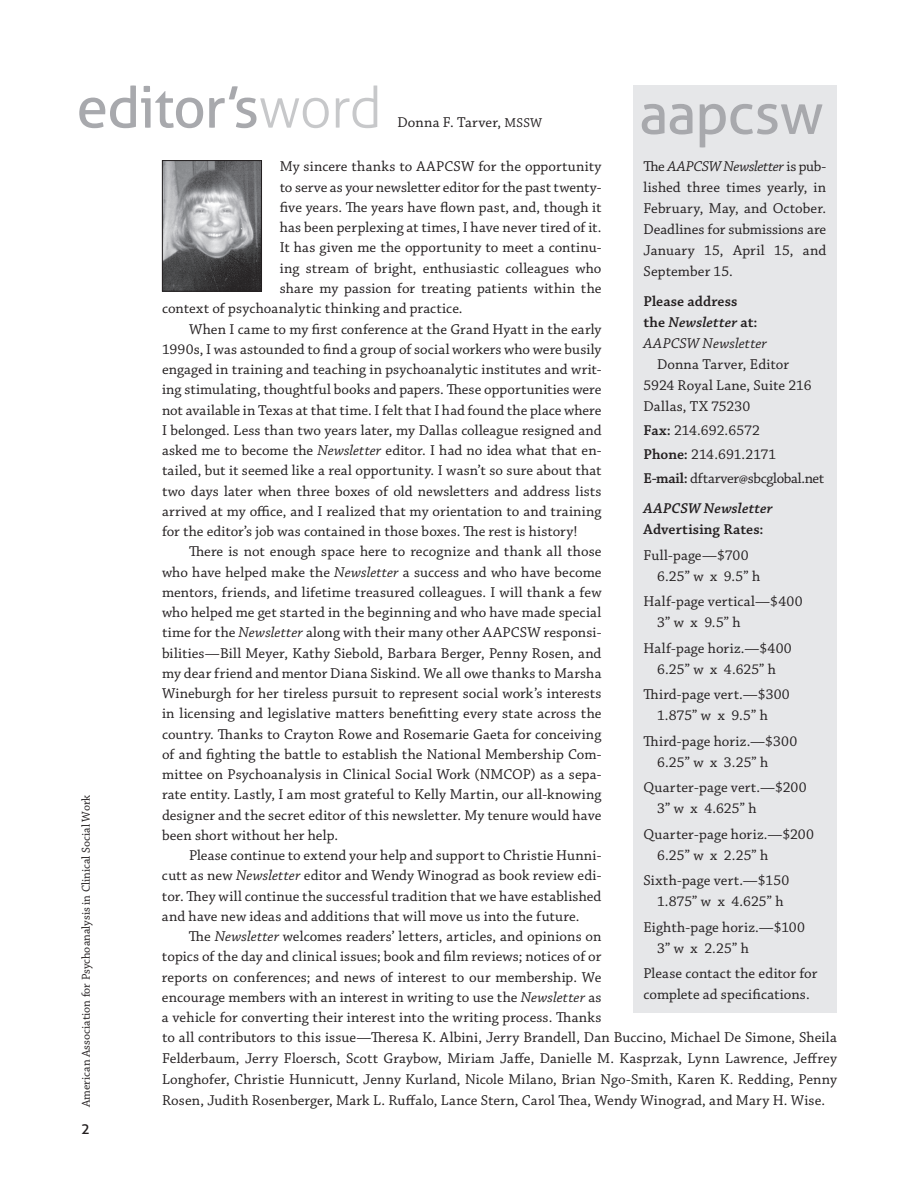
<style>
.page{position:relative;width:918px;height:1188px;background:#fff}
.page>*{position:absolute;margin:0;border:0;box-sizing:border-box;transform-origin:0 0}
.t1{font:57px "Aller";letter-spacing:-.02em;color:#a8a9ad}
.t2{font:15px/21px "Chaparral Pro";letter-spacing:.005em;color:#231f20}
.t3{font:600 15px/21px "Chaparral Pro";letter-spacing:.005em;color:#231f20}
.t4{font:italic 600 15px "Chaparral Pro";letter-spacing:.01em;color:#231f20}
.t5{font:15px "Aller";color:#231f20}
.t6{font:12px "Chaparral Pro";color:#231f20}
.s1{font-weight:300;color:#c7c8ca}
.s2{font-size:13.5px}
.s3{font-style:italic}
.s4{font-weight:400;font-style:italic}
.s5{font-weight:600}
</style>
<div class="page">
<img style="left:164px;top:162px;width:96px;height:128px">
<div style="left:162px;top:160px;width:100px;height:132px;border:1px solid #231f20"></div>
<div style="left:633px;top:86px;width:204px;height:927px;background:#e6e7e9"></div>
<h1 class="t1" style="left:76px;top:73px;width:307px">editor’s<span class="s1">word</span></h1>
<h1 class="t1" style="left:639px;top:79px;width:186px">aapcsw</h1>
<p class="t2" style="left:398px;top:113px;width:146px">Donna F. Tarver, <span class="s2">MSSW</span></p>
<p class="t2" style="left:280px;top:157px;width:323px">My sincere thanks to AAPCSW for the opportunity</p>
<p class="t2" style="left:280px;top:177px;width:323px">to serve as your newsletter editor for the past twenty-</p>
<p class="t2" style="left:280px;top:197px;width:323px">five years. The years have flown past, and, though it</p>
<p class="t2" style="left:280px;top:217px;width:323px">has been perplexing at times, I have never tired of it.</p>
<p class="t2" style="left:280px;top:238px;width:323px">It has given me the opportunity to meet a continu-</p>
<p class="t2" style="left:280px;top:258px;width:323px">ing stream of bright, enthusiastic colleagues who</p>
<p class="t2" style="left:280px;top:278px;width:323px">share my passion for treating patients within the</p>
<p class="t2" style="left:162px;top:299px;width:302px">context of psychoanalytic thinking and practice.</p>
<p class="t2" style="left:189px;top:319px;width:414px">When I came to my first conference at the Grand Hyatt in the early</p>
<p class="t2" style="left:162px;top:339px;width:441px">1990s, I was astounded to find a group of social workers who were busily</p>
<p class="t2" style="left:162px;top:360px;width:441px">engaged in training and teaching in psychoanalytic institutes and writ-</p>
<p class="t2" style="left:162px;top:380px;width:441px">ing stimulating, thoughtful books and papers. These opportunities were</p>
<p class="t2" style="left:162px;top:400px;width:441px">not available in Texas at that time. I felt that I had found the place where</p>
<p class="t2" style="left:162px;top:420px;width:441px">I belonged. Less than two years later, my Dallas colleague resigned and</p>
<p class="t2" style="left:162px;top:441px;width:441px">asked me to become the <span class="s3">Newsletter</span> editor. I had no idea what that en-</p>
<p class="t2" style="left:162px;top:461px;width:441px">tailed, but it seemed like a real opportunity. I wasn’t so sure about that</p>
<p class="t2" style="left:162px;top:481px;width:441px">two days later when three boxes of old newsletters and address lists</p>
<p class="t2" style="left:162px;top:501px;width:441px">arrived at my office, and I realized that my orientation to and training</p>
<p class="t2" style="left:162px;top:522px;width:417px">for the editor’s job was contained in those boxes. The rest is history!</p>
<p class="t2" style="left:189px;top:542px;width:414px">There is not enough space here to recognize and thank all those</p>
<p class="t2" style="left:162px;top:562px;width:441px">who have helped make the <span class="s3">Newsletter</span> a success and who have become</p>
<p class="t2" style="left:162px;top:582px;width:441px">mentors, friends, and lifetime treasured colleagues. I will thank a few</p>
<p class="t2" style="left:162px;top:603px;width:441px">who helped me get started in the beginning and who have made special</p>
<p class="t2" style="left:162px;top:623px;width:441px">time for the <span class="s3">Newsletter</span> along with their many other AAPCSW responsi-</p>
<p class="t2" style="left:162px;top:643px;width:441px">bilities—Bill Meyer, Kathy Siebold, Barbara Berger, Penny Rosen, and</p>
<p class="t2" style="left:162px;top:663px;width:441px">my dear friend and mentor Diana Siskind. We all owe thanks to Marsha</p>
<p class="t2" style="left:162px;top:684px;width:441px">Wineburgh for her tireless pursuit to represent social work’s interests</p>
<p class="t2" style="left:162px;top:704px;width:441px">in licensing and legislative matters benefitting every state across the</p>
<p class="t2" style="left:162px;top:724px;width:441px">country. Thanks to Crayton Rowe and Rosemarie Gaeta for conceiving</p>
<p class="t2" style="left:162px;top:744px;width:441px">of and fighting the battle to establish the National Membership Com-</p>
<p class="t2" style="left:162px;top:765px;width:441px">mittee on Psychoanalysis in Clinical Social Work (NMCOP) as a sepa-</p>
<p class="t2" style="left:162px;top:785px;width:441px">rate entity. Lastly, I am most grateful to Kelly Martin, our all-knowing</p>
<p class="t2" style="left:162px;top:805px;width:441px">designer and the secret editor of this newsletter. My tenure would have</p>
<p class="t2" style="left:162px;top:825px;width:178px">been short without her help.</p>
<p class="t2" style="left:189px;top:846px;width:414px">Please continue to extend your help and support to Christie Hunni-</p>
<p class="t2" style="left:162px;top:866px;width:441px">cutt as new <span class="s3">Newsletter</span> editor and Wendy Winograd as book review edi-</p>
<p class="t2" style="left:162px;top:886px;width:441px">tor. They will continue the successful tradition that we have established</p>
<p class="t2" style="left:162px;top:906px;width:419px">and have new ideas and additions that will move us into the future.</p>
<p class="t2" style="left:189px;top:927px;width:414px">The <span class="s3">Newsletter</span> welcomes readers’ letters, articles, and opinions on</p>
<p class="t2" style="left:162px;top:947px;width:441px">topics of the day and clinical issues; book and film reviews; notices of or</p>
<p class="t2" style="left:162px;top:967px;width:441px">reports on conferences; and news of interest to our membership. We</p>
<p class="t2" style="left:162px;top:987px;width:441px">encourage members with an interest in writing to use the <span class="s3">Newsletter</span> as</p>
<p class="t2" style="left:162px;top:1008px;width:441px">a vehicle for converting their interest into the writing process. Thanks</p>
<p class="t2" style="left:644px;top:157px;width:184px;text-align:justify">The <span class="s3">AAPCSW Newsletter</span> is pub&shy;lished three times yearly, in February, May, and October.<br>Deadlines for submissions are January 15, April 15, and September 15.</p>
<p class="t3" style="left:644px;top:292px;width:125px">Please address<br>the <span class="s3">Newsletter</span> at:<br><span class="s4">AAPCSW Newsletter</span></p>
<p class="t2" style="left:644px;top:355px;width:170px;text-indent:14px">Donna Tarver, Editor<br>5924 Royal Lane, Suite 216<br>Dallas, TX 75230</p>
<p class="t2" style="left:644px;top:419px;width:182px;line-height:24px"><span class="s5">Fax:</span> 214.692.6572<br><span class="s5">Phone:</span> 214.691.2171<br><span class="s5">E-mail:</span> dftarver@sbcglobal.net</p>
<p class="t4" style="left:644px;top:500px;width:131px">AAPCSW Newsletter</p>
<p class="t3" style="left:644px;top:520px;width:122px">Advertising Rates:</p>
<p class="t2" style="left:657px;top:545px;width:105px;text-indent:-14px">Full-page—$700<br>6.25” w x 9.5” h</p>
<p class="t2" style="left:657px;top:592px;width:147px;text-indent:-14px">Half-page vertical—$400<br>3” w x 9.5” h</p>
<p class="t2" style="left:644px;top:638px;width:150px;text-align:center">Half-page horiz.—$400<br>6.25” w x 4.625” h</p>
<p class="t2" style="left:644px;top:685px;width:148px;text-align:center">Third-page vert.—$300<br>1.875” w x 9.5” h</p>
<p class="t2" style="left:657px;top:731px;width:142px;text-indent:-14px">Third-page horiz.—$300<br>6.25” w x 3.25” h</p>
<p class="t2" style="left:657px;top:778px;width:151px;text-indent:-14px">Quarter-page vert.—$200<br>3” w x 4.625” h</p>
<p class="t2" style="left:657px;top:824px;width:159px;text-indent:-14px">Quarter-page horiz.—$200<br>6.25” w x 2.25” h</p>
<p class="t2" style="left:644px;top:871px;width:147px;text-align:center">Sixth-page vert.—$150<br>1.875” w x 4.625” h</p>
<p class="t2" style="left:657px;top:917px;width:150px;text-indent:-14px">Eighth-page horiz.—$100<br>3” w x 2.25” h</p>
<p class="t2" style="left:644px;top:964px;width:175px">Please contact the editor for complete ad specifications.</p>
<p class="t6" style="left:79px;top:1107px;width:314px;rotate:-90deg">American Association for Psychoanalysis in Clinical Social Work</p>
<p class="t5" style="left:81px;top:1120px;width:10px">2</p>
<p class="t2" style="left:162px;top:1028px;width:677px;text-align:justify">to all contributors to this issue—Theresa K. Albini, Jerry Brandell, Dan Buccino, Michael De Simone, Sheila Felderbaum, Jerry Floersch, Scott Graybow, Miriam Jaffe, Danielle M. Kasprzak, Lynn Lawrence, Jeffrey Longhofer, Christie Hunnicutt, Jenny Kurland, Nicole Milano, Brian Ngo-Smith, Karen K. Redding, Penny Rosen, Judith Rosenberger, Mark L. Ruffalo, Lance Stern, Carol Thea, Wendy Winograd, and Mary H. Wise.</p>
</div>
